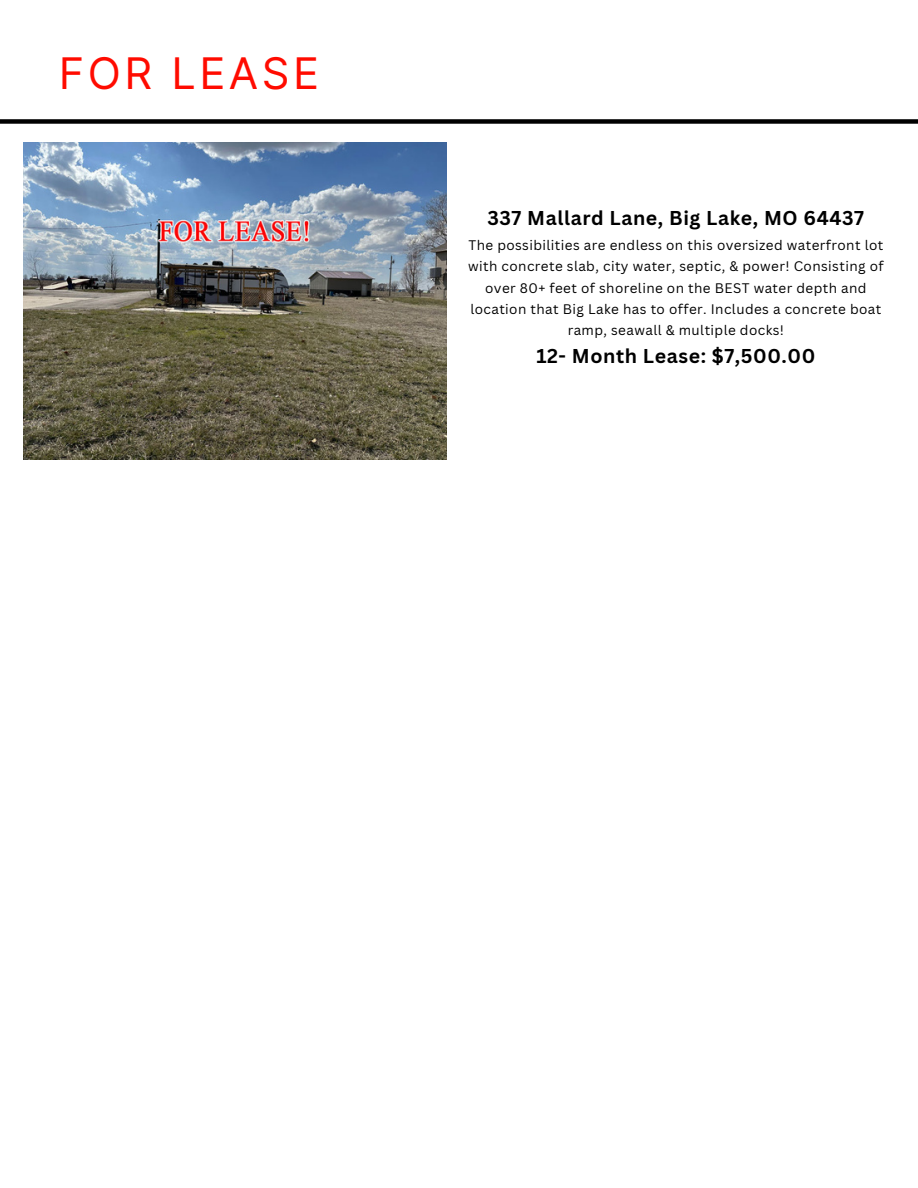
<style>
.page{position:relative;width:918px;height:1188px;background:#fff}
.page>*{position:absolute;margin:0;border:0;box-sizing:border-box;transform-origin:0 0}
.t1{font:43.5px "Inter";letter-spacing:.08em;color:#ff0b00}
.t2{font:700 19.5px "Canva Sans";letter-spacing:.03em;color:#000}
.t3{font:13.5px/21.3px "Canva Sans";letter-spacing:.03em;color:#000;text-align:center}
</style>
<div class="page">
<div style="left:0;top:119px;width:918px;height:5px;background:#000"></div>
<img style="left:24px;top:143px;width:423px;height:317px">
<h1 class="t1" style="left:59px;top:47px;width:262px">FOR LEASE</h1>
<p class="t2" style="left:487px;top:204px;width:378px">337 Mallard Lane, Big Lake, MO 64437</p>
<p class="t3" style="left:468px;top:234px;width:417px">The possibilities are endless on this oversized waterfront lot with concrete slab, city water, septic, &amp; power! Consisting of over 80+ feet of shoreline on the BEST water depth and location that Big Lake has to offer. Includes a concrete boat ramp, seawall &amp; multiple docks!</p>
<p class="t2" style="left:536px;top:343px;width:280px">12- Month Lease: $7,500.00</p>
</div>
